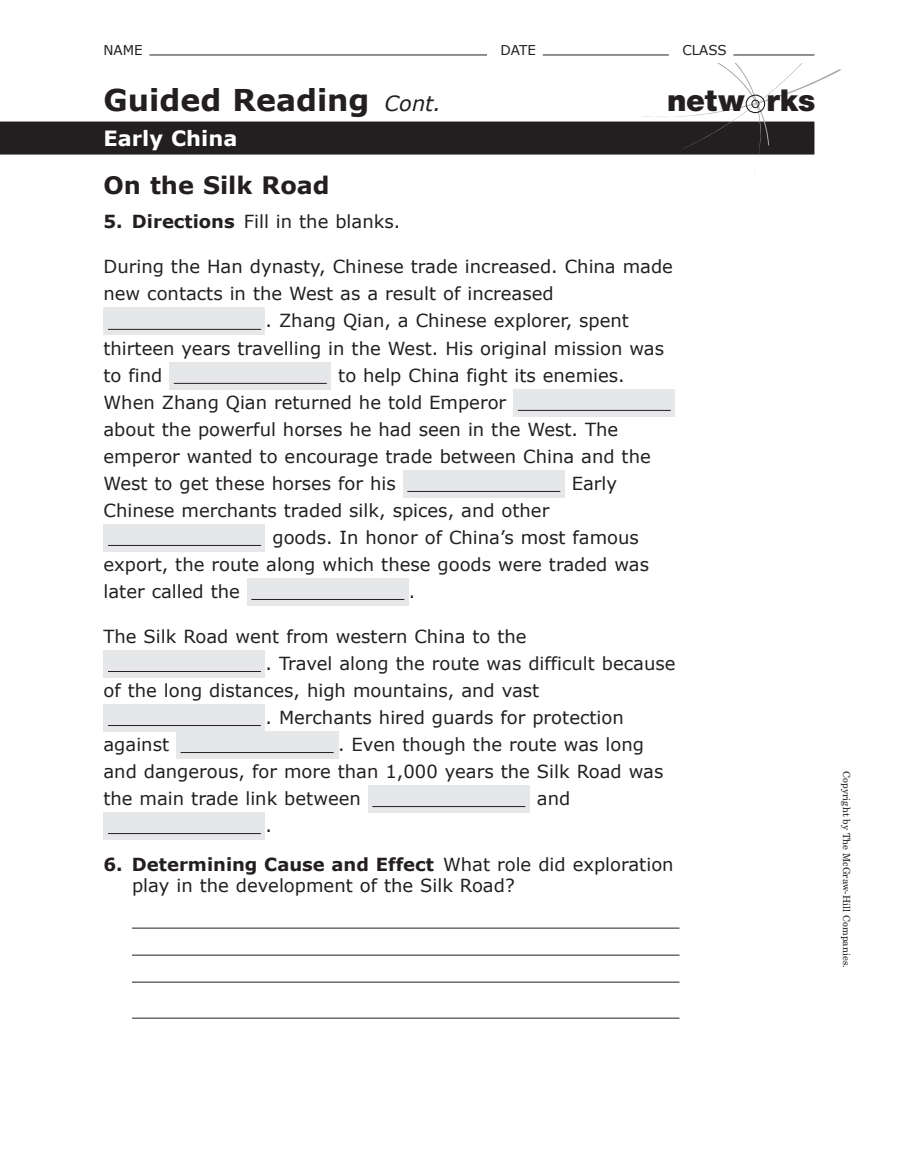
<style>
.page{position:relative;width:918px;height:1175px;background:#fff}
.page>*{position:absolute;margin:0;border:0;box-sizing:border-box;transform-origin:0 0}
.t1{font:900 30.15px "Helvetica Neue LT Std";color:#231f20}
.t2{font:700 30px "Verdana";color:#231f20}
.Asset_HA__R_indent{font:700 24px "Verdana";color:#231f20}
.t3{font:700 21px "Verdana";color:#fff}
.Asset_TX_w_WOL__R_in{font:18px/27px "Verdana";color:#231f20}
.Asset_NL_RIH__R_inde{font:18px/21px "Verdana";color:#231f20}
.t4{font:13.5px "Verdana";color:#231f20}
.t5{font:9.75px "New Century Schlbk LT Std";color:#231f20}
.s1{font-weight:400;font-style:italic;font-size:21px}
.s2{font-weight:700}
</style>
<div class="page">
<hr style="left:149px;top:55px;width:338px;height:1px;background:#231f20">
<hr style="left:543px;top:55px;width:126px;height:1px;background:#231f20">
<hr style="left:734px;top:55px;width:80px;height:1px;background:#231f20">
<div style="left:0;top:122px;width:814px;height:32px;background:#231f20"></div>
<hr style="left:132px;top:927px;width:548px;height:1px;background:#231f20">
<hr style="left:132px;top:954px;width:548px;height:1px;background:#231f20">
<hr style="left:132px;top:981px;width:548px;height:1px;background:#231f20">
<hr style="left:132px;top:1017px;width:548px;height:1px;background:#231f20">
<div style="left:104px;top:308px;width:162px;height:27px;background:#e6e7e9"></div>
<hr style="left:108px;top:329px;width:153px;height:1px;background:#231f20">
<div style="left:169px;top:362px;width:162px;height:27px;background:#e6e7e9"></div>
<hr style="left:174px;top:383px;width:153px;height:1px;background:#231f20">
<div style="left:513px;top:389px;width:162px;height:27px;background:#e6e7e9"></div>
<hr style="left:518px;top:410px;width:153px;height:1px;background:#231f20">
<div style="left:403px;top:470px;width:162px;height:27px;background:#e6e7e9"></div>
<hr style="left:407px;top:491px;width:153px;height:1px;background:#231f20">
<div style="left:104px;top:524px;width:162px;height:27px;background:#e6e7e9"></div>
<hr style="left:108px;top:545px;width:153px;height:1px;background:#231f20">
<div style="left:247px;top:578px;width:162px;height:27px;background:#e6e7e9"></div>
<hr style="left:251px;top:599px;width:153px;height:1px;background:#231f20">
<div style="left:104px;top:650px;width:162px;height:27px;background:#e6e7e9"></div>
<hr style="left:108px;top:671px;width:153px;height:1px;background:#231f20">
<div style="left:104px;top:704px;width:162px;height:27px;background:#e6e7e9"></div>
<hr style="left:108px;top:725px;width:153px;height:1px;background:#231f20">
<div style="left:176px;top:731px;width:162px;height:27px;background:#e6e7e9"></div>
<hr style="left:181px;top:752px;width:153px;height:1px;background:#231f20">
<div style="left:368px;top:785px;width:162px;height:27px;background:#e6e7e9"></div>
<hr style="left:372px;top:806px;width:153px;height:1px;background:#231f20">
<div style="left:104px;top:812px;width:162px;height:27px;background:#e6e7e9"></div>
<hr style="left:108px;top:833px;width:153px;height:1px;background:#231f20">
<svg style="left:640px;top:63px;width:202px;height:93px"></svg>
<p class="t4" style="left:104px;top:42px;width:41px">NAME</p>
<p class="t4" style="left:500px;top:42px;width:37px">DATE</p>
<p class="t4" style="left:682px;top:42px;width:46px">CLASS</p>
<h2 class="t2" style="left:104px;top:81px;width:339px">Guided Reading <span class="s1">Cont.</span></h2>
<p class="t3" style="left:104px;top:125px;width:135px">Early China</p>
<h1 class="t1" style="left:667px;top:83px;width:150px">netw rks</h1>
<p class="Asset_HA__R_indent" style="left:104px;top:170px;width:228px">On the Silk Road</p>
<p class="Asset_NL_RIH__R_inde" style="left:104px;top:212px;width:298px"><span class="s2">5. Directions</span> Fill in the blanks.</p>
<p class="Asset_TX_w_WOL__R_in" style="left:104px;top:254px;width:571px">During the Han dynasty, Chinese trade increased. China made</p>
<p class="Asset_TX_w_WOL__R_in" style="left:104px;top:281px;width:452px">new contacts in the West as a result of increased</p>
<p class="Asset_TX_w_WOL__R_in" style="left:266px;top:308px;width:365px">. Zhang Qian, a Chinese explorer, spent</p>
<p class="Asset_TX_w_WOL__R_in" style="left:104px;top:335px;width:562px">thirteen years travelling in the West. His original mission was</p>
<p class="Asset_TX_w_WOL__R_in" style="left:104px;top:362px;width:60px">to find</p>
<p class="Asset_TX_w_WOL__R_in" style="left:104px;top:362px;width:549px;text-indent:235px">to help China fight its enemies.<br>When Zhang Qian returned he told Emperor<br>about the powerful horses he had seen in the West. The emperor wanted to encourage trade between China and the West to get these horses for his</p>
<p class="Asset_TX_w_WOL__R_in" style="left:572px;top:470px;width:47px">Early</p>
<p class="Asset_TX_w_WOL__R_in" style="left:104px;top:497px;width:447px">Chinese merchants traded silk, spices, and other</p>
<p class="Asset_TX_w_WOL__R_in" style="left:272px;top:524px;width:368px">goods. In honor of China’s most famous</p>
<p class="Asset_TX_w_WOL__R_in" style="left:104px;top:551px;width:547px">export, the route along which these goods were traded was</p>
<p class="Asset_TX_w_WOL__R_in" style="left:104px;top:578px;width:138px">later called the</p>
<p class="Asset_TX_w_WOL__R_in" style="left:409px;top:578px;width:8px">.</p>
<p class="Asset_TX_w_WOL__R_in" style="left:104px;top:623px;width:425px">The Silk Road went from western China to the</p>
<p class="Asset_TX_w_WOL__R_in" style="left:266px;top:650px;width:412px">. Travel along the route was difficult because</p>
<p class="Asset_TX_w_WOL__R_in" style="left:104px;top:677px;width:437px">of the long distances, high mountains, and vast</p>
<p class="Asset_TX_w_WOL__R_in" style="left:266px;top:704px;width:360px">. Merchants hired guards for protection</p>
<p class="Asset_TX_w_WOL__R_in" style="left:104px;top:731px;width:67px">against</p>
<p class="Asset_TX_w_WOL__R_in" style="left:104px;top:731px;width:561px;text-indent:235px">. Even though the route was long and dangerous, for more than 1,000 years the Silk Road was the main trade link between</p>
<p class="Asset_TX_w_WOL__R_in" style="left:537px;top:785px;width:35px">and</p>
<p class="Asset_TX_w_WOL__R_in" style="left:266px;top:812px;width:8px">.</p>
<p class="Asset_NL_RIH__R_inde" style="left:132px;top:854px;width:543px;text-indent:-28px"><span class="s2">6. Determining Cause and Effect</span> What role did exploration play in the development of the Silk Road?</p>
<p class="t5" style="left:853px;top:771px;width:198px;rotate:90deg">Copyright by The McGraw-Hill Companies.</p>
</div>
